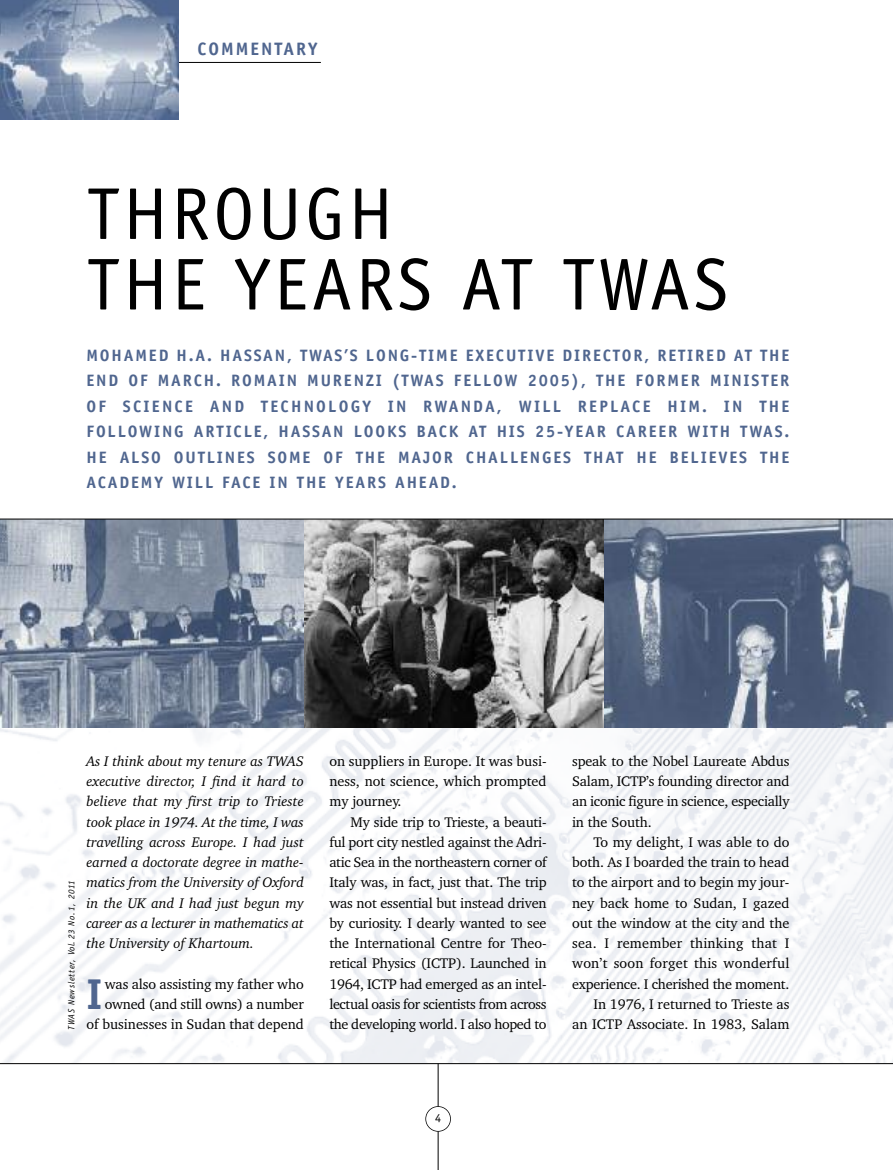
<style>
.page{position:relative;width:893px;height:1170px;background:#fff}
.page>*{position:absolute;margin:0;border:0;box-sizing:border-box;transform-origin:0 0}
.t1{font:73.5px/70.5px "Officina Sans";letter-spacing:.05em;color:#000}
.t2{font:700 43.2px "Officina Sans";color:#50668f}
.t3{font:700 18px "Officina Sans";letter-spacing:.11em;color:#50668f}
.t4{font:700 16.5px/25.5px "Officina Sans";letter-spacing:.11em;color:#50668f;text-align:justify}
.t5{font:14.25px/20.2px "Charter BT";color:#000;text-align:justify}
.t6{font:italic 14.25px/20.2px "Charter BT";letter-spacing:-.015em;color:#000;text-align:justify}
.t7{font:12px "Officina Sans";color:#000}
.t8{font:italic 9px "Officina Sans";letter-spacing:.05em;color:#000}
</style>
<div class="page">
<img style="left:0;top:727px;width:892px;height:336px">
<hr style="left:438px;top:1063px;width:1px;height:106px;background:#000">
<div style="left:426px;top:1106px;width:24px;height:25px;background:#fff;border-radius:50%"></div>
<div style="left:425px;top:1106px;width:26px;height:25px;border:2px solid #000;border-radius:50%"></div>
<hr style="left:163px;top:62px;width:158px;height:1px;background:#000">
<img style="left:0;top:1px;width:179px;height:118px">
<img style="left:303px;top:519px;width:301px;height:208px">
<hr style="left:0;top:1063px;width:892px;height:1px;background:#000">
<img style="left:604px;top:519px;width:288px;height:208px">
<img style="left:0;top:519px;width:303px;height:208px">
<hr style="left:0;top:518px;width:892px;height:1px;background:#000">
<p class="t3" style="left:197px;top:38px;width:122px">COMMENTARY</p>
<h1 class="t1" style="left:87px;top:179px;width:643px">THROUGH<br>THE YEARS AT TWAS</h1>
<p class="t4" style="left:87px;top:342px;width:704px">MOHAMED H.A. HASSAN, TWAS’S LONG-TIME EXECUTIVE DIRECTOR, RETIRED AT THE END OF MARCH. ROMAIN MURENZI (TWAS FELLOW 2005), THE FORMER MINISTER OF SCIENCE AND TECHNOLOGY IN RWANDA, WILL REPLACE HIM. IN THE FOLLOWING ARTICLE, HASSAN LOOKS BACK AT HIS 25-YEAR CAREER WITH TWAS.<br>HE ALSO OUTLINES SOME OF THE MAJOR CHALLENGES THAT HE BELIEVES THE ACADEMY WILL FACE IN THE YEARS AHEAD.</p>
<p class="t8" style="left:66px;top:1029px;width:151px;rotate:-90deg">TWAS Newsletter, Vol. 23 No. 1, 2011</p>
<p class="t6" style="left:87px;top:750px;width:219px">As I think about my tenure as TWAS executive director, I find it hard to believe that my first trip to Trieste took place in 1974. At the time, I was travelling across Europe. I had just earned a doctorate degree in mathe&shy;matics from the University of Oxford in the UK and I had just begun my career as a lecturer in mathematics at the University of Khartoum.</p>
<h2 class="t2" style="left:87px;top:967px;width:17px">I</h2>
<p class="t5" style="left:87px;top:973px;width:219px;text-align:right">was also assisting my father who owned (and still owns) a number<br>of businesses in Sudan that depend</p>
<p class="t5" style="left:329px;top:750px;width:219px">on suppliers in Europe. It was busi&shy;ness, not science, which prompted my journey.</p>
<p class="t5" style="left:329px;top:811px;width:219px;text-indent:21px">My side trip to Trieste, a beauti&shy;ful port city nestled against the Adri&shy;atic Sea in the northeastern corner of Italy was, in fact, just that. The trip was not essential but instead driven by curiosity. I dearly wanted to see the International Centre for Theo&shy;retical Physics (ICTP). Launched in 1964, ICTP had emerged as an intel&shy;lectual oasis for scientists from across the developing world. I also hoped to</p>
<p class="t5" style="left:572px;top:750px;width:219px">speak to the Nobel Laureate Abdus Salam, ICTP’s founding director and an iconic figure in science, especially in the South.</p>
<p class="t5" style="left:572px;top:831px;width:219px;text-align:right">To my delight, I was able to do both. As I boarded the train to head to the airport and to begin my jour&shy;ney back home to Sudan, I gazed out the window at the city and the sea. I remember thinking that I won’t soon forget this wonderful experience. I cherished the moment.<br>In 1976, I returned to Trieste as<br>an ICTP Associate. In 1983, Salam</p>
<p class="t7" style="left:435px;top:1111px;width:7px">4</p>
</div>
